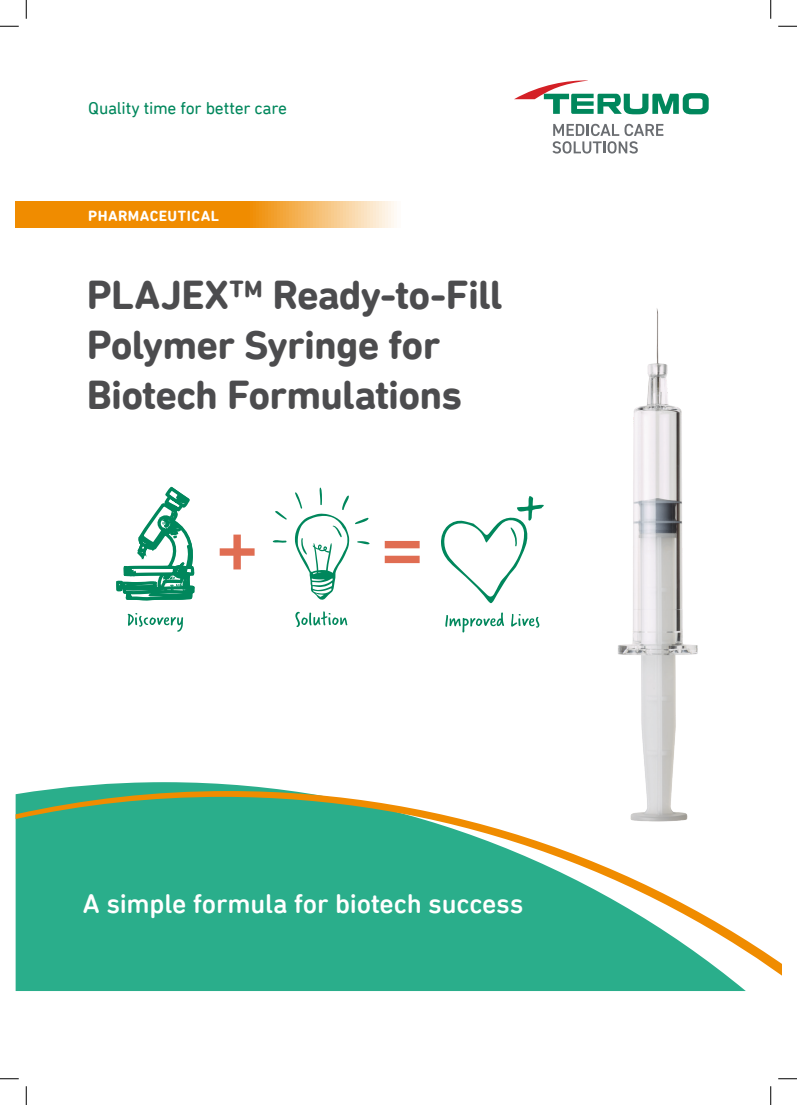
<style>
.page{position:relative;width:797px;height:1105px;background:#fff}
.page>*{position:absolute;margin:0;border:0;box-sizing:border-box;transform-origin:0 0}
.Cover_-_Carefully_Cr{font:700 41.25px/50px "DIN Next Rounded LT Pro";letter-spacing:-.02em;color:#4c4c4e}
.Cover_-_Subheadline{font:500 27.5px "DIN Next Rounded LT Pro";letter-spacing:-.01em;color:#fff}
.Cover_-_Carefully_Cr-2{font:17.5px "DIN Next Rounded LTW01";letter-spacing:-.015em;color:#00875c}
.Cover_-_Carefully_Cr-3{font:700 15px "DIN Next Rounded LT Pro";letter-spacing:.03em;color:#fff}
</style>
<div class="page">
<img style="left:618px;top:308px;width:80px;height:474px">
<svg style="left:37px;top:782px;width:635px;height:9px"></svg>
<svg style="left:16px;top:791px;width:765px;height:200px;fill:#2aae8b"></svg>
<svg style="left:182px;top:202px;width:212px;height:26px"></svg>
<svg style="left:514px;top:80px;width:194px;height:34px"></svg>
<svg style="left:552px;top:124px;width:111px;height:30px"></svg>
<svg style="left:237px;top:535px;width:17px;height:34px"></svg>
<svg style="left:385px;top:541px;width:34px;height:22px"></svg>
<svg style="left:295px;top:611px;width:52px;height:16px"></svg>
<svg style="left:275px;top:511px;width:12px;height:9px"></svg>
<svg style="left:272px;top:540px;width:15px;height:3px"></svg>
<svg style="left:295px;top:487px;width:75px;height:113px"></svg>
<svg style="left:122px;top:534px;width:115px;height:261px"></svg>
<svg style="left:16px;top:201px;width:166px;height:286px"></svg>
<svg style="left:116px;top:487px;width:80px;height:155px"></svg>
<svg style="left:445px;top:612px;width:94px;height:20px"></svg>
<svg style="left:441px;top:496px;width:103px;height:107px"></svg>
<svg style="left:0;top:25px;width:19px;height:2px"></svg>
<svg style="left:778px;top:25px;width:19px;height:2px"></svg>
<svg style="left:0;top:1078px;width:19px;height:1px"></svg>
<svg style="left:778px;top:1078px;width:19px;height:1px"></svg>
<svg style="left:25px;top:0;width:2px;height:19px"></svg>
<svg style="left:25px;top:1086px;width:2px;height:19px"></svg>
<svg style="left:770px;top:0;width:1px;height:19px"></svg>
<svg style="left:770px;top:1086px;width:1px;height:19px"></svg>
<p class="Cover_-_Carefully_Cr-2" style="left:88px;top:98px;width:200px">Quality time for better care</p>
<p class="Cover_-_Carefully_Cr-3" style="left:88px;top:207px;width:132px">PHARMACEUTICAL</p>
<p class="Cover_-_Carefully_Cr" style="left:87px;top:270px;width:417px">PLAJEX™ Ready-to-Fill<br>Polymer Syringe for<br>Biotech Formulations</p>
<p class="Cover_-_Subheadline" style="left:83px;top:888px;width:442px">A simple formula for biotech success</p>
</div>
